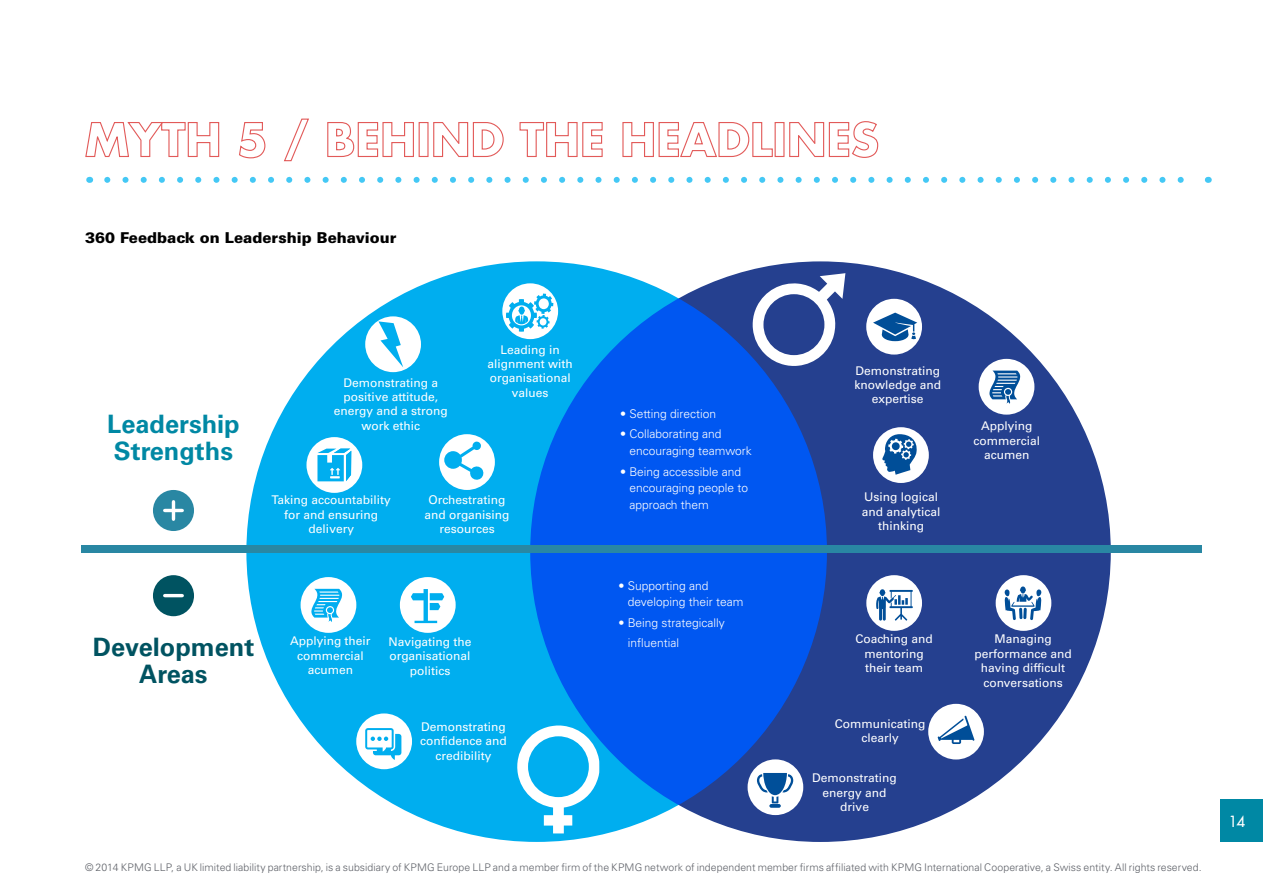
<style>
.page{position:relative;width:1263px;height:893px;background:#fff}
.page>*{position:absolute;margin:0;border:0;box-sizing:border-box;transform-origin:0 0}
.t1{font:700 25.35px/27px "Univers LT Std";color:#0088a4}
.t2{font:700 25.35px/27px "Univers LT Std";color:#005361;text-align:center}
.t3{font:900 15px "Univers LT Std";color:#000}
.t4{font:15px "Futura";color:#fff}
.t5{font:12px/14.4px "Univers LT Std";color:#fff;text-align:center}
.t6{font:300 12px/16.5px "Univers LT Std";color:#fff}
.t7{font:300 10.5px "Univers LT Std";letter-spacing:.005em;color:#5e6168}
</style>
<div class="page">
<svg style="left:107px;top:177px;width:1077px;height:6px"></svg>
<div style="left:1220px;top:799px;width:43px;height:43px;background:#0088a4"></div>
<svg style="left:85px;top:122px;width:135px;height:35px"></svg>
<svg style="left:239px;top:122px;width:27px;height:37px"></svg>
<svg style="left:284px;top:118px;width:25px;height:44px"></svg>
<svg style="left:327px;top:122px;width:87px;height:35px"></svg>
<div style="left:419px;top:122px;width:9px;height:35px;border:1px solid #e25a59"></div>
<svg style="left:433px;top:122px;width:71px;height:35px"></svg>
<svg style="left:519px;top:122px;width:84px;height:35px"></svg>
<svg style="left:622px;top:122px;width:151px;height:35px"></svg>
<div style="left:774px;top:122px;width:10px;height:35px;border:1px solid #e25a59"></div>
<svg style="left:789px;top:121px;width:90px;height:37px"></svg>
<div style="left:246px;top:261px;width:581px;height:581px;background:#00aeef;border-radius:50%"></div>
<svg style="left:530px;top:261px;width:581px;height:581px;background:#144abb"></svg>
<div style="left:153px;top:490px;width:41px;height:41px;background:#2987a3;border-radius:50%"></div>
<div style="left:82px;top:545px;width:1120px;height:8px;background:#2987a3"></div>
<div style="left:153px;top:575px;width:41px;height:41px;background:#005361;border-radius:50%"></div>
<div style="left:301px;top:577px;width:55px;height:56px;background:#fff;border-radius:50%"></div>
<div style="left:979px;top:359px;width:55px;height:56px;background:#fff;border-radius:50%"></div>
<div style="left:306px;top:437px;width:56px;height:56px;background:#fff;border-radius:50%"></div>
<div style="left:866px;top:299px;width:56px;height:56px;background:#fff;border-radius:50%"></div>
<div style="left:365px;top:316px;width:56px;height:56px;background:#fff;border-radius:50%"></div>
<div style="left:502px;top:283px;width:56px;height:56px;background:#fff;border-radius:50%"></div>
<div style="left:439px;top:434px;width:56px;height:56px;background:#fff;border-radius:50%"></div>
<div style="left:873px;top:427px;width:56px;height:56px;background:#fff;border-radius:50%"></div>
<div style="left:400px;top:577px;width:56px;height:56px;background:#fff;border-radius:50%"></div>
<svg style="left:304px;top:589px;width:39px;height:33px"></svg>
<svg style="left:982px;top:371px;width:39px;height:33px"></svg>
<svg style="left:411px;top:589px;width:33px;height:34px"></svg>
<div style="left:356px;top:713px;width:56px;height:56px;background:#fff;border-radius:50%"></div>
<svg style="left:365px;top:728px;width:36px;height:32px"></svg>
<hr style="left:172px;top:502px;width:3px;height:17px;background:#fff">
<hr style="left:165px;top:509px;width:17px;height:3px;background:#fff">
<hr style="left:165px;top:594px;width:17px;height:3px;background:#fff">
<div style="left:866px;top:575px;width:56px;height:56px;background:#fff;border-radius:50%"></div>
<svg style="left:876px;top:589px;width:37px;height:32px"></svg>
<div style="left:996px;top:575px;width:55px;height:56px;background:#fff;border-radius:50%"></div>
<svg style="left:1004px;top:586px;width:38px;height:34px"></svg>
<div style="left:928px;top:704px;width:56px;height:55px;background:#fff;border-radius:50%"></div>
<svg style="left:937px;top:716px;width:37px;height:28px"></svg>
<div style="left:747px;top:759px;width:56px;height:56px;background:#fff;border-radius:50%"></div>
<svg style="left:769px;top:804px;width:12px;height:4px"></svg>
<svg style="left:757px;top:773px;width:36px;height:30px"></svg>
<svg style="left:753px;top:273px;width:92px;height:93px"></svg>
<svg style="left:517px;top:725px;width:82px;height:108px"></svg>
<svg style="left:317px;top:449px;width:34px;height:32px"></svg>
<svg style="left:444px;top:441px;width:40px;height:40px"></svg>
<svg style="left:378px;top:321px;width:25px;height:46px"></svg>
<svg style="left:882px;top:434px;width:35px;height:41px"></svg>
<svg style="left:506px;top:294px;width:47px;height:38px"></svg>
<svg style="left:873px;top:313px;width:44px;height:28px"></svg>
<p class="t3" style="left:85px;top:228px;width:313px">360 Feedback on Leadership Behaviour</p>
<h1 class="t1" style="left:107px;top:411px;width:134px">Leadership<br>Strengths</h1>
<h1 class="t2" style="left:93px;top:633px;width:163px">Development<br>Areas</h1>
<p class="t5" style="left:488px;top:342px;width:87px">Leading in alignment with organisational values</p>
<p class="t5" style="left:334px;top:375px;width:116px">Demonstrating a positive attitude, energy and a strong work ethic</p>
<p class="t6" style="left:620px;top:405px;width:98px">• Setting direction</p>
<p class="t6" style="left:629px;top:426px;width:124px;text-indent:-9px">• Collaborating and encouraging teamwork</p>
<p class="t6" style="left:629px;top:463px;width:120px;text-indent:-9px">• Being accessible and encouraging people to</p>
<p class="t5" style="left:424px;top:493px;width:87px">Orchestrating and organising resources</p>
<p class="t5" style="left:272px;top:493px;width:121px">Taking accountability</p>
<p class="t6" style="left:629px;top:496px;width:81px">approach them</p>
<p class="t5" style="left:284px;top:507px;width:96px">for and ensuring delivery</p>
<p class="t6" style="left:628px;top:577px;width:117px;text-indent:-9px">• Supporting and developing their team</p>
<p class="t6" style="left:618px;top:614px;width:108px">• Being strategically</p>
<p class="t5" style="left:290px;top:634px;width:82px">Applying their</p>
<p class="t6" style="left:628px;top:634px;width:53px">influential</p>
<p class="t5" style="left:297px;top:648px;width:68px">commercial acumen</p>
<p class="t5" style="left:388px;top:635px;width:85px">Navigating the organisational politics</p>
<p class="t5" style="left:420px;top:719px;width:88px">Demonstrating confidence and credibility</p>
<p class="t5" style="left:854px;top:363px;width:88px">Demonstrating knowledge and expertise</p>
<p class="t5" style="left:862px;top:490px;width:80px">Using logical and analytical thinking</p>
<p class="t5" style="left:973px;top:419px;width:68px">Applying commercial acumen</p>
<p class="t5" style="left:855px;top:632px;width:79px">Coaching and mentoring their team</p>
<p class="t5" style="left:974px;top:632px;width:99px">Managing performance and having difficult conversations</p>
<p class="t5" style="left:835px;top:716px;width:92px">Communicating clearly</p>
<p class="t5" style="left:812px;top:771px;width:86px">Demonstrating energy and drive</p>
<p class="t7" style="left:85px;top:861px;width:1118px">© 2014 KPMG LLP, a UK limited liability partnership, is a subsidiary of KPMG Europe LLP and a member firm of the KPMG network of independent member firms affiliated with KPMG International Cooperative, a Swiss entity. All rights reserved.</p>
<p class="t4" style="left:1229px;top:812px;width:18px">14</p>
</div>
